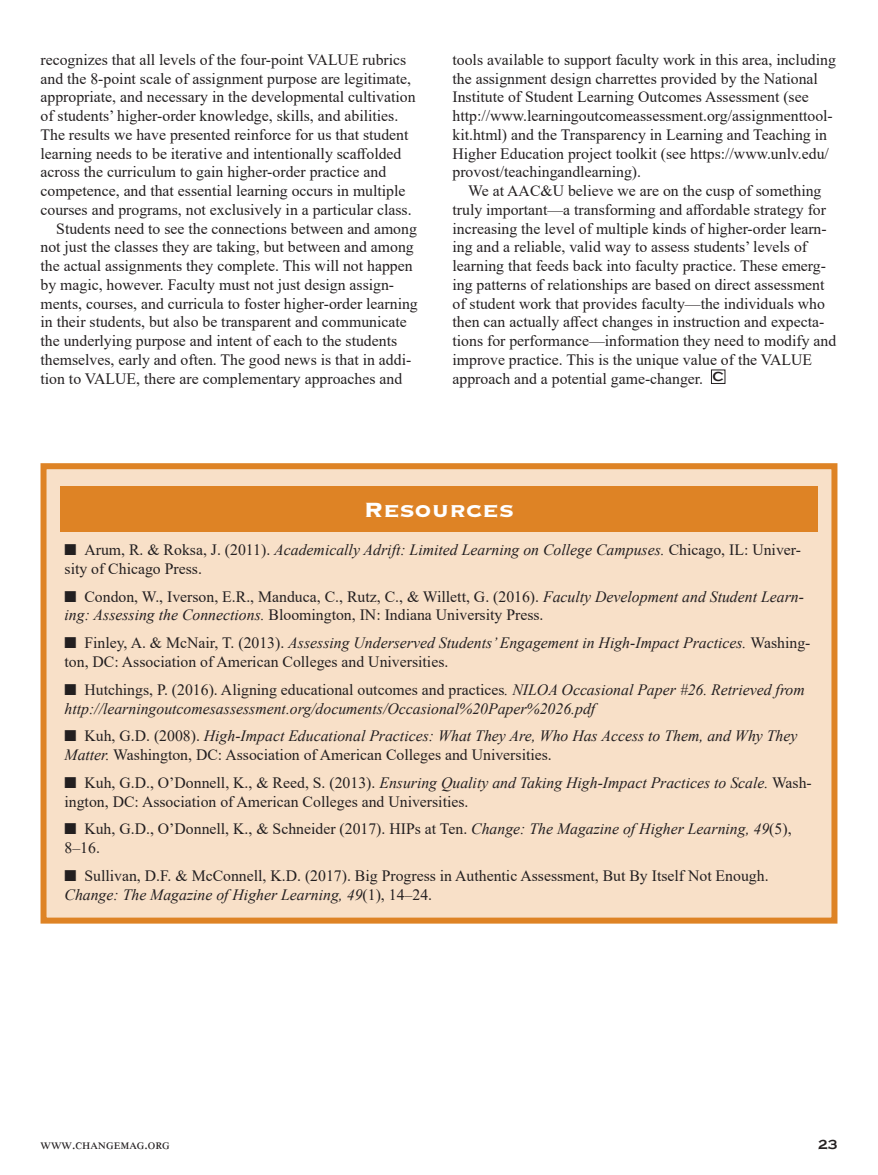
<style>
.page{position:relative;width:878px;height:1175px;background:#fff}
.page>*{position:absolute;margin:0;border:0;box-sizing:border-box;transform-origin:0 0}
.t1{font:27px "Copperplate Gothic Std 33 BC";color:#fff}
.t2{font:15.75px/18.8px "Times New Roman";color:#231f20}
.t3{font:italic 15.75px/18.8px "Times New Roman";color:#231f20}
.t4{font:13.5px "Times Ten Roman SC";color:#231f20}
.t5{font:700 13.5px "Copperplate Gothic";color:#231f20}
.s1{font-family:"Copperplate Gothic";font-weight:700;font-size:13.5px}
.s2{font-style:italic}
.s3{font-style:normal}
</style>
<div class="page">
<div style="left:711px;top:369px;width:14px;height:15px;border:1px solid #231f20"></div>
<div style="left:44px;top:466px;width:790px;height:454px;background:#f8e0c8"></div>
<div style="left:60px;top:487px;width:758px;height:45px;background:#de8325"></div>
<div style="left:40px;top:463px;width:797px;height:460px;border:6px solid #de8325"></div>
<p class="t2" style="left:40px;top:50px;width:367px">recognizes that all levels of the four-point VALUE rubrics</p>
<p class="t2" style="left:40px;top:69px;width:372px">and the 8-point scale of assignment purpose are legitimate,</p>
<p class="t2" style="left:40px;top:87px;width:376px">appropriate, and necessary in the developmental cultivation</p>
<p class="t2" style="left:40px;top:106px;width:359px">of students’ higher-order knowledge, skills, and abilities.</p>
<p class="t2" style="left:40px;top:125px;width:369px">The results we have presented reinforce for us that student</p>
<p class="t2" style="left:40px;top:143px;width:362px">learning needs to be iterative and intentionally scaffolded</p>
<p class="t2" style="left:40px;top:162px;width:347px">across the curriculum to gain higher-order practice and</p>
<p class="t2" style="left:40px;top:181px;width:366px">competence, and that essential learning occurs in multiple</p>
<p class="t2" style="left:40px;top:200px;width:372px">courses and programs, not exclusively in a particular class.</p>
<p class="t2" style="left:56px;top:218px;width:362px">Students need to see the connections between and among</p>
<p class="t2" style="left:40px;top:237px;width:375px">not just the classes they are taking, but between and among</p>
<p class="t2" style="left:40px;top:256px;width:373px">the actual assignments they complete. This will not happen</p>
<p class="t2" style="left:40px;top:275px;width:355px">by magic, however. Faculty must not just design assign-</p>
<p class="t2" style="left:40px;top:293px;width:379px">ments, courses, and curricula to foster higher-order learning</p>
<p class="t2" style="left:40px;top:312px;width:368px">in their students, but also be transparent and communicate</p>
<p class="t2" style="left:40px;top:331px;width:358px">the underlying purpose and intent of each to the students</p>
<p class="t2" style="left:40px;top:350px;width:372px">themselves, early and often. The good news is that in addi-</p>
<p class="t2" style="left:40px;top:368px;width:363px">tion to VALUE, there are complementary approaches and</p>
<p class="t2" style="left:452px;top:50px;width:385px">tools available to support faculty work in this area, including the assignment design charrettes provided by the National Institute of Student Learning Outcomes Assessment (see http://www.learningoutcomeassessment.org/assignmenttool&shy;kit.html) and the Transparency in Learning and Teaching in Higher Education project toolkit (see https://www.unlv.edu/ provost/teachingandlearning).</p>
<p class="t2" style="left:452px;top:181px;width:385px;text-indent:16px">We at AAC&amp;U believe we are on the cusp of something truly important—a transforming and affordable strategy for increasing the level of multiple kinds of higher-order learn&shy;ing and a reliable, valid way to assess students’ levels of learning that feeds back into faculty practice. These emerg&shy;ing patterns of relationships are based on direct assessment of student work that provides faculty—the individuals who then can actually affect changes in instruction and expecta&shy;tions for performance—information they need to modify and improve practice. This is the unique value of the VALUE approach and a potential game-changer. <span class="s1">C</span></p>
<h1 class="t1" style="left:364px;top:496px;width:152px">Resources</h1>
<p class="t2" style="left:65px;top:540px;width:738px">■ Arum, R. &amp; Roksa, J. (2011). <span class="s2">Academically Adrift: Limited Learning on College Campuses.</span> Chicago, IL: Univer&shy;sity of Chicago Press.</p>
<p class="t2" style="left:65px;top:586px;width:740px">■ Condon, W., Iverson, E.R., Manduca, C., Rutz, C., &amp; Willett, G. (2016). <span class="s2">Faculty Development and Student Learn&shy;ing: Assessing the Connections.</span> Bloomington, IN: Indiana University Press.</p>
<p class="t2" style="left:65px;top:633px;width:747px">■ Finley, A. &amp; McNair, T. (2013). <span class="s2">Assessing Underserved Students’ Engagement in High-Impact Practices.</span> Washing&shy;ton, DC: Association of American Colleges and Universities.</p>
<p class="t3" style="left:65px;top:679px;width:741px">■ <span class="s3">Hutchings, P. (2016). Aligning educational outcomes and practices</span>. NILOA Occasional Paper #26. Retrieved from http://learningoutcomesassessment.org/documents/Occasional%20Paper%2026.pdf</p>
<p class="t3" style="left:65px;top:726px;width:734px">■ <span class="s3">Kuh, G.D. (2008).</span> High-Impact Educational Practices: What They Are, Who Has Access to Them, and Why They<br>Matter. <span class="s3">Washington, DC: Association of American Colleges and Universities.</span></p>
<p class="t2" style="left:64px;top:772px;width:748px">■ Kuh, G.D., O’Donnell, K., &amp; Reed, S. (2013). <span class="s2">Ensuring Quality and Taking High-Impact Practices to Scale.</span> Wash&shy;ington, DC: Association of American Colleges and Universities.</p>
<p class="t2" style="left:64px;top:819px;width:728px">■ Kuh, G.D., O’Donnell, K., &amp; Schneider (2017). HIPs at Ten. <span class="s2">Change: The Magazine of Higher Learning, 49</span>(5),<br>8–16.</p>
<p class="t2" style="left:64px;top:865px;width:705px">■ Sullivan, D.F. &amp; McConnell, K.D. (2017). Big Progress in Authentic Assessment, But By Itself Not Enough.<br><span class="s2">Change: The Magazine of Higher Learning, 49</span>(1), 14–24.</p>
<p class="t4" style="left:40px;top:1136px;width:131px">www.changemag.org</p>
<p class="t5" style="left:818px;top:1136px;width:21px">23</p>
</div>
